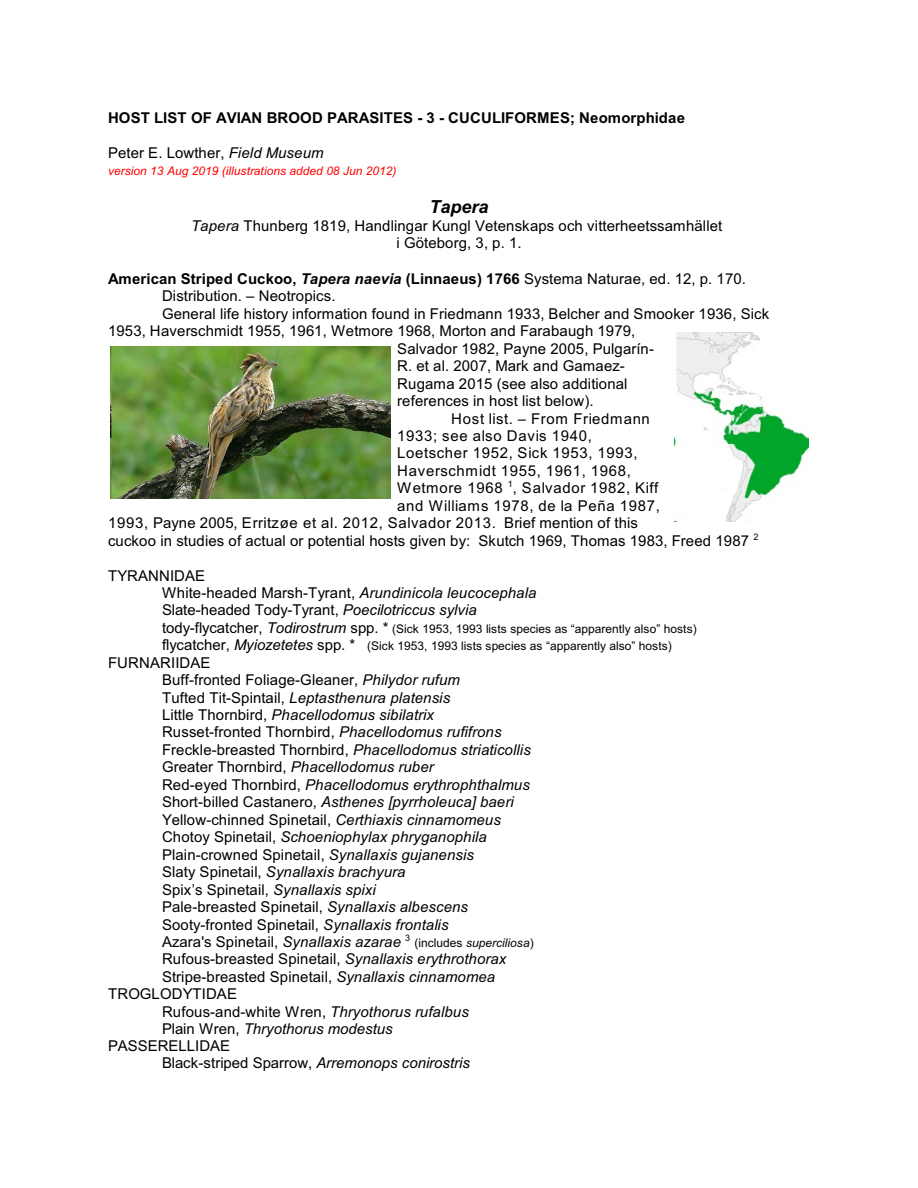
<style>
.page{position:relative;width:918px;height:1188px;background:#fff}
.page>*{position:absolute;margin:0;border:0;box-sizing:border-box;transform-origin:0 0}
.t1{font:italic 700 18px "Arial";color:#000}
.t2{font:15px/17.4px "Arial";letter-spacing:.01em;color:#000}
.t3{font:15px "Arial";letter-spacing:.045em;color:#000}
.t4{font:700 15px "Arial";letter-spacing:.01em;color:#000}
.t5{font:italic 15px "Arial";color:#000}
.t6{font:15px "Arial";letter-spacing:.04em;color:#000}
.t7{font:12px/17.4px "Arial";color:#000}
.t8{font:italic 12px "Arial";color:#f00}
.t9{font:italic 12px "Arial";color:#000}
.s1{font-style:italic}
.s2{font-weight:400}
.s3{font-size:15px}
.s4{font-style:italic;font-size:15px}
.s5{font-style:normal}
</style>
<div class="page">
<img style="left:674px;top:332px;width:134px;height:189px">
<img style="left:110px;top:346px;width:281px;height:153px">
<p class="t4" style="left:108px;top:112px;width:579px">HOST LIST OF AVIAN BROOD PARASITES - 3 - CUCULIFORMES; Neomorphidae</p>
<p class="t2" style="left:108px;top:145px;width:217px">Peter E. Lowther, <span class="s1">Field Museum</span></p>
<p class="t8" style="left:108px;top:166px;width:290px">version 13 Aug 2019 (illustrations added 08 Jun 2012)</p>
<p class="t1" style="left:429px;top:200px;width:61px">Tapera</p>
<p class="t2" style="left:191px;top:218px;width:533px;text-align:center"><span class="s1">Tapera</span> Thunberg 1819, Handlingar Kungl Vetenskaps och vitterheetssamhället i Göteborg, 3, p. 1.</p>
<p class="t4" style="left:108px;top:273px;width:640px">American Striped Cuckoo, <span class="s1">Tapera naevia</span> (Linnaeus) 1766 <span class="s2">Systema Naturae, ed. 12, p. 170.</span></p>
<p class="t2" style="left:162px;top:289px;width:175px">Distribution. – Neotropics.</p>
<p class="t2" style="left:162px;top:306px;width:609px">General life history information found in Friedmann 1933, Belcher and Smooker 1936, Sick</p>
<p class="t2" style="left:108px;top:324px;width:529px">1953, Haverschmidt 1955, 1961, Wetmore 1968, Morton and Farabaugh 1979,</p>
<p class="t2" style="left:397px;top:341px;width:258px">Salvador 1982, Payne 2005, Pulgarín-</p>
<p class="t2" style="left:397px;top:359px;width:229px">R. et al. 2007, Mark and Gamaez-</p>
<p class="t2" style="left:397px;top:376px;width:232px">Rugama 2015 (see also additional</p>
<p class="t2" style="left:397px;top:393px;width:198px">references in host list below).</p>
<p class="t6" style="left:451px;top:413px;width:200px">Host list. – From Friedmann</p>
<p class="t3" style="left:397px;top:430px;width:196px">1933; see also Davis 1940,</p>
<p class="t3" style="left:397px;top:448px;width:242px">Loetscher 1952, Sick 1953, 1993,</p>
<p class="t3" style="left:397px;top:465px;width:235px">Haverschmidt 1955, 1961, 1968,</p>
<p class="t3" style="left:397px;top:482px;width:262px">Wetmore 1968 <sup>1</sup>, Salvador 1982, Kiff</p>
<p class="t3" style="left:397px;top:500px;width:264px">and Williams 1978, de la Peña 1987,</p>
<p class="t2" style="left:108px;top:516px;width:531px">1993, Payne 2005, Erritzøe et al. 2012, Salvador 2013. Brief mention of this</p>
<p class="t2" style="left:108px;top:533px;width:652px">cuckoo in studies of actual or potential hosts given by: Skutch 1969, Thomas 1983, Freed 1987 <sup>2</sup></p>
<p class="t2" style="left:162px;top:568px;width:376px;text-indent:-54px">TYRANNIDAE<br>White-headed Marsh-Tyrant, <span class="s1">Arundinicola leucocephala<br></span>Slate-headed Tody-Tyrant, <span class="s1">Poecilotriccus sylvia</span></p>
<p class="t7" style="left:162px;top:621px;width:536px"><span class="s3">tody-flycatcher,</span> <span class="s4">Todirostrum</span> <span class="s3">spp. *</span> (Sick 1953, 1993 lists species as “apparently also” hosts) <span class="s3">flycatcher,</span> <span class="s4">Myiozetetes</span> <span class="s3">spp. *</span> (Sick 1953, 1993 lists species as “apparently also” hosts)</p>
<p class="t2" style="left:162px;top:655px;width:370px;text-indent:-54px">FURNARIIDAE<br>Buff-fronted Foliage-Gleaner, <span class="s1">Philydor rufum<br></span>Tufted Tit-Spintail, <span class="s1">Leptasthenura platensis<br></span>Little Thornbird, <span class="s1">Phacellodomus sibilatrix </span>Russet-fronted Thornbird, <span class="s1">Phacellodomus rufifrons </span>Freckle-breasted Thornbird, <span class="s1">Phacellodomus striaticollis </span>Greater Thornbird, <span class="s1">Phacellodomus ruber<br></span>Red-eyed Thornbird, <span class="s1">Phacellodomus erythrophthalmus </span>Short-billed Castanero, <span class="s1">Asthenes [pyrrholeuca] baeri </span>Yellow-chinned Spinetail, <span class="s1">Certhiaxis cinnamomeus </span>Chotoy Spinetail, <span class="s1">Schoeniophylax phryganophila </span>Plain-crowned Spinetail, <span class="s1">Synallaxis gujanensis<br></span>Slaty Spinetail, <span class="s1">Synallaxis brachyura<br></span>Spix’s Spinetail, <span class="s1">Synallaxis spixi<br></span>Pale-breasted Spinetail, <span class="s1">Synallaxis albescens </span>Sooty-fronted Spinetail, <span class="s1">Synallaxis frontalis<br></span>Azara's Spinetail, <span class="s1">Synallaxis azarae</span> <sup>3</sup></p>
<p class="t9" style="left:414px;top:938px;width:121px"><span class="s5">(includes</span> superciliosa<span class="s5">)</span></p>
<p class="t2" style="left:162px;top:952px;width:346px">Rufous-breasted Spinetail, <span class="s1">Synallaxis erythrothorax</span></p>
<p class="t2" style="left:162px;top:969px;width:335px">Stripe-breasted Spinetail, <span class="s1">Synallaxis cinnamomea</span></p>
<p class="t2" style="left:108px;top:987px;width:131px">TROGLODYTIDAE</p>
<p class="t2" style="left:162px;top:1004px;width:308px">Rufous-and-white Wren, <span class="s1">Thryothorus rufalbus</span></p>
<p class="t5" style="left:162px;top:1023px;width:232px"><span class="s5">Plain Wren,</span> Thryothorus modestus</p>
<p class="t2" style="left:108px;top:1039px;width:124px">PASSERELLIDAE</p>
<p class="t2" style="left:162px;top:1056px;width:309px">Black-striped Sparrow, <span class="s1">Arremonops conirostris</span></p>
</div>
